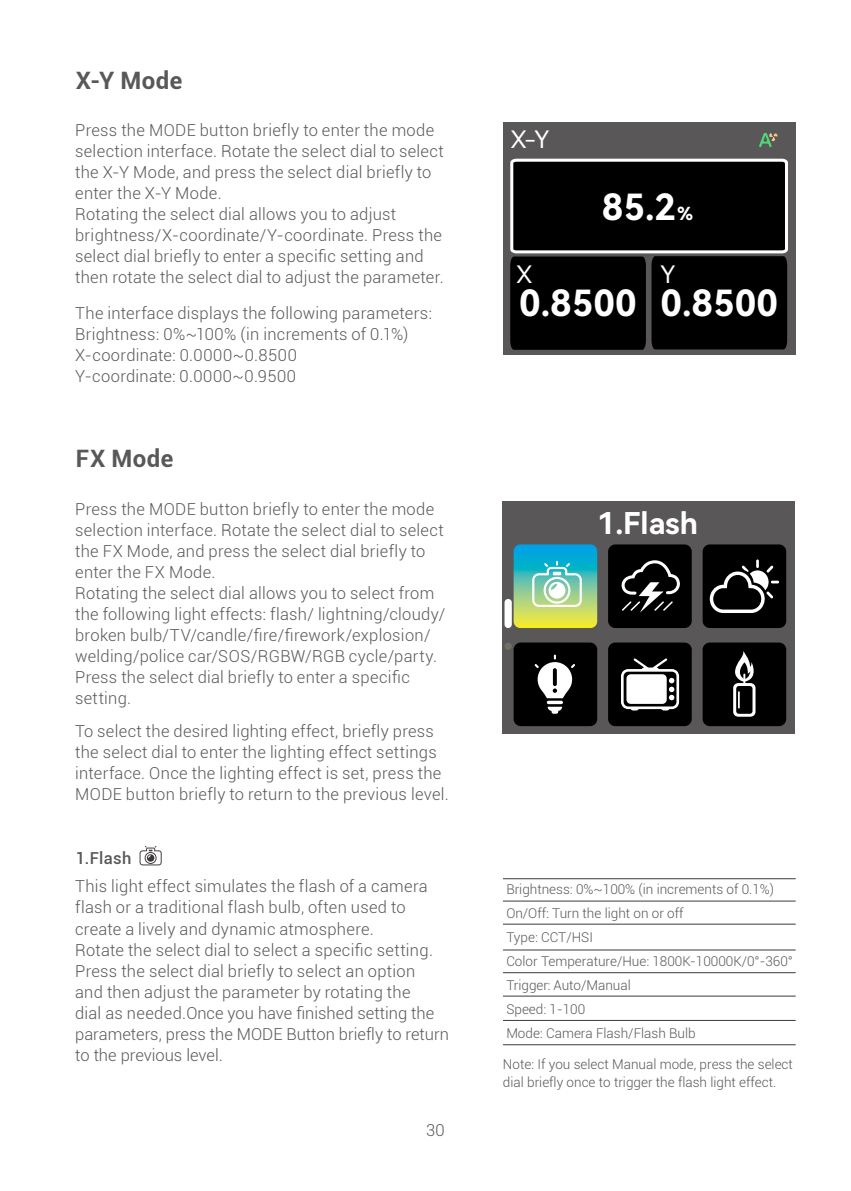
<style>
.page{position:relative;width:851px;height:1191px;background:#fff}
.page>*{position:absolute;margin:0;border:0;box-sizing:border-box;transform-origin:0 0}
.t1{font:36px "Harmony OS Sans SC Bold";color:#fff}
.t2{font:30px "Harmony OS Sans SC Bold";color:#fff}
.t3{font:700 24px "Roboto";letter-spacing:.02em;color:#595757}
.t4{font:24px "Harmony OS Sans SC";color:#fff}
.t5{font:300 16.5px/21px "Roboto";letter-spacing:.015em;color:#595757}
.t6{font:500 16.5px "Roboto";letter-spacing:.025em;color:#595757}
.t7{font:300 13.5px/24px "Roboto";color:#595757}
.s1{font-size:18px}
</style>
<div class="page">
<div style="left:502px;top:501px;width:293px;height:232px;background:#595757"></div>
<svg style="left:608px;top:544px;width:83px;height:84px;background:#191919"></svg>
<svg style="left:702px;top:544px;width:84px;height:84px;background:#1f1f1f"></svg>
<svg style="left:608px;top:642px;width:83px;height:84px;background:#434343"></svg>
<svg style="left:702px;top:642px;width:84px;height:84px;background:#161616"></svg>
<svg style="left:505px;top:642px;width:92px;height:84px;background:#2c2b2b"></svg>
<svg style="left:504px;top:544px;width:93px;height:84px;background:#7ec3a0"></svg>
<svg style="left:139px;top:846px;width:23px;height:19px"></svg>
<hr style="left:503px;top:878px;width:292px;height:1px;background:#3e3a39">
<hr style="left:503px;top:900px;width:292px;height:1px;background:#3e3a39">
<hr style="left:503px;top:923px;width:292px;height:1px;background:#3e3a39">
<hr style="left:503px;top:949px;width:292px;height:1px;background:#3e3a39">
<hr style="left:503px;top:972px;width:292px;height:1px;background:#3e3a39">
<hr style="left:503px;top:995px;width:292px;height:1px;background:#3e3a39">
<hr style="left:503px;top:1020px;width:292px;height:1px;background:#3e3a39">
<hr style="left:503px;top:1044px;width:292px;height:1px;background:#3e3a39">
<div style="left:503px;top:122px;width:292px;height:232px;background:#595757"></div>
<svg style="left:510px;top:158px;width:278px;height:192px;background:#0d0d0d"></svg>
<svg style="left:759px;top:133px;width:18px;height:14px"></svg>
<h3 class="t3" style="left:76px;top:63px;width:108px">X-Y Mode</h3>
<p class="t5" style="left:75px;top:119px;width:370px">Press the MODE button briefly to enter the mode selection interface. Rotate the select dial to select the X-Y Mode, and press the select dial briefly to enter the X-Y Mode.<br>Rotating the select dial allows you to adjust brightness/X-coordinate/Y-coordinate. Press the select dial briefly to enter a specific setting and then rotate the select dial to adjust the parameter.</p>
<p class="t5" style="left:75px;top:302px;width:358px">The interface displays the following parameters:<br>Brightness: 0%~100% (in increments of 0.1%)<br>X-coordinate: 0.0000~0.8500<br>Y-coordinate: 0.0000~0.9500</p>
<h3 class="t3" style="left:76px;top:441px;width:99px">FX Mode</h3>
<p class="t5" style="left:75px;top:498px;width:371px">Press the MODE button briefly to enter the mode selection interface. Rotate the select dial to select the FX Mode, and press the select dial briefly to enter the FX Mode.<br>Rotating the select dial allows you to select from the following light effects: flash/ lightning/cloudy/ broken bulb/TV/candle/fire/firework/explosion/ welding/police car/SOS/RGBW/RGB cycle/party.<br>Press the select dial briefly to enter a specific setting.</p>
<p class="t5" style="left:75px;top:720px;width:375px">To select the desired lighting effect, briefly press the select dial to enter the lighting effect settings interface. Once the lighting effect is set, press the MODE button briefly to return to the previous level.</p>
<p class="t6" style="left:76px;top:846px;width:57px">1.Flash</p>
<p class="t5" style="left:75px;top:875px;width:375px">This light effect simulates the flash of a camera flash or a traditional flash bulb, often used to create a lively and dynamic atmosphere.<br>Rotate the select dial to select a specific setting.<br>Press the select dial briefly to select an option<br>and then adjust the parameter by rotating the<br>dial as needed.Once you have finished setting the parameters, press the MODE Button briefly to return to the previous level.</p>
<p class="t5" style="left:426px;top:1119px;width:20px">30</p>
<h3 class="t4" style="left:510px;top:123px;width:40px">X-Y</h3>
<h1 class="t1" style="left:601px;top:182px;width:92px">85.2<span class="s1">%</span></h1>
<h3 class="t4" style="left:660px;top:257px;width:16px">Y</h3>
<h3 class="t4" style="left:516px;top:257px;width:17px">X</h3>
<h1 class="t1" style="left:519px;top:278px;width:260px">0.8500 0.8500</h1>
<h2 class="t2" style="left:597px;top:502px;width:102px">1.Flash</h2>
<p class="t7" style="left:506px;top:876px;width:288px">Brightness: 0%~100% (in increments of 0.1%)<br>On/Off: Turn the light on or off<br>Type: CCT/HSI<br>Color Temperature/Hue: 1800K-10000K/0°-360°<br>Trigger: Auto/Manual<br>Speed: 1-100<br>Mode: Camera Flash/Flash Bulb</p>
<p class="t7" style="left:503px;top:1054px;width:291px;line-height:18px">Note: If you select Manual mode, press the select dial briefly once to trigger the flash light effect.</p>
</div>
